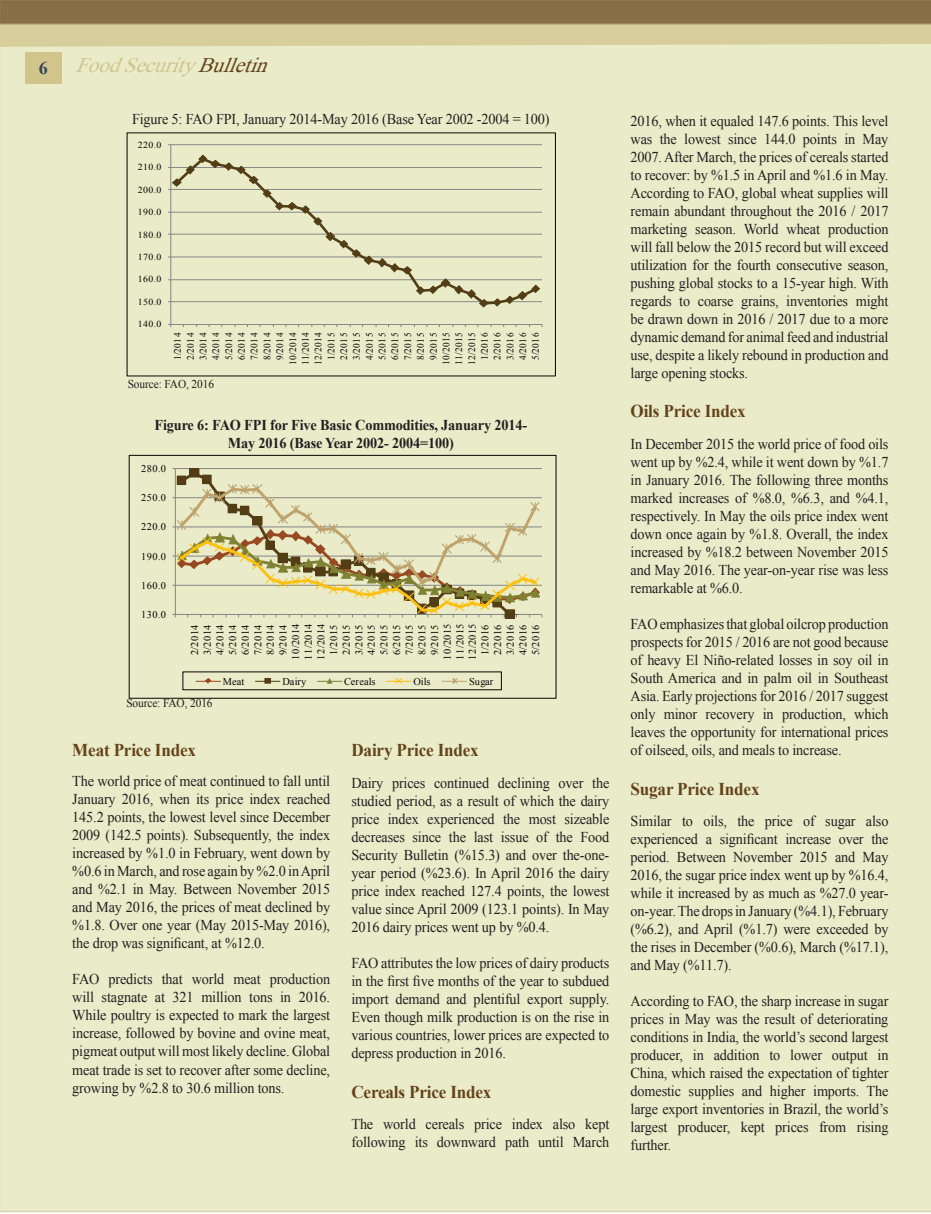
<style>
.page{position:relative;width:931px;height:1214px;background:#fff}
.page>*{position:absolute;margin:0;border:0;box-sizing:border-box;transform-origin:0 0}
.t1{font:italic 21px "David";color:#d1c58c}
.t2{font:700 18px "Times New Roman";letter-spacing:-.01em;color:#654319;scale:.95 1}
.t3{font:700 18px "Times New Roman";color:#354460}
.t4{font:15px/18px "Times New Roman";letter-spacing:-.01em;color:#231f20;text-align:justify;scale:.95 1}
.t5{font:700 15px/18px "Times New Roman";letter-spacing:-.01em;color:#231f20;text-align:center;scale:.95 1}
.t6{font:12px "Times New Roman";letter-spacing:-.01em;color:#231f20;scale:.95 1}
.t7{font:10.35px/12.6px "Times New Roman";letter-spacing:.045em;color:#040503;text-align:center}
.t8{font:10.35px "Times New Roman";letter-spacing:.01em;color:#040503}
.t9{font:9.75px/12.8px "Times New Roman";letter-spacing:.045em;color:#040503;text-align:center;scale:.95 1}
.t10{font:9.3px "Times New Roman";letter-spacing:.045em;color:#040503;scale:1.06 1}
.s1{color:#654319}
</style>
<div class="page">
<div style="left:0;top:47px;width:931px;height:1165px;background:#e9ebc9"></div>
<svg style="left:0;top:0;width:931px;height:47px;background:#ae9e72"></svg>
<div style="left:25px;top:52px;width:37px;height:31px;background:#d1c58c"></div>
<div style="left:505px;top:609px;width:10px;height:9px;border:1px solid #533d15"></div>
<svg style="left:172px;top:468px;width:370px;height:149px;background:#d8d4ad"></svg>
<svg style="left:196px;top:677px;width:25px;height:7px"></svg>
<svg style="left:255px;top:678px;width:25px;height:5px"></svg>
<svg style="left:318px;top:677px;width:24px;height:7px"></svg>
<svg style="left:386px;top:677px;width:25px;height:7px"></svg>
<svg style="left:442px;top:677px;width:24px;height:7px"></svg>
<div style="left:129px;top:455px;width:427px;height:243px;border:1px solid #040503"></div>
<hr style="left:171px;top:301px;width:371px;height:1px;background:#868686">
<hr style="left:171px;top:279px;width:371px;height:1px;background:#868686">
<hr style="left:171px;top:256px;width:371px;height:1px;background:#868686">
<hr style="left:171px;top:234px;width:371px;height:1px;background:#868686">
<hr style="left:171px;top:212px;width:371px;height:1px;background:#868686">
<hr style="left:171px;top:189px;width:371px;height:1px;background:#868686">
<hr style="left:171px;top:167px;width:371px;height:1px;background:#868686">
<hr style="left:171px;top:144px;width:371px;height:1px;background:#868686">
<hr style="left:170px;top:145px;width:1px;height:179px;background:#868686">
<hr style="left:171px;top:324px;width:371px;height:1px;background:#868686">
<svg style="left:168px;top:154px;width:373px;height:154px;background:#dfe0c0"></svg>
<p class="t3" style="left:39px;top:55px;width:10px">6</p>
<h1 class="t1" style="left:75px;top:57px;width:200px">FoodSecurity<span class="s1">Bulletin</span></h1>
<p class="t4" style="left:132px;top:110px;width:441px">Figure 5: FAO FPI, January 2014-May 2016 (Base Year 2002 -2004 = 100)</p>
<p class="t10" style="left:138px;top:138px;width:24px">220.0</p>
<p class="t10" style="left:138px;top:161px;width:24px">210.0</p>
<p class="t10" style="left:138px;top:183px;width:24px">200.0</p>
<p class="t10" style="left:138px;top:206px;width:24px">190.0</p>
<p class="t10" style="left:138px;top:228px;width:24px">180.0</p>
<p class="t10" style="left:138px;top:251px;width:24px">170.0</p>
<p class="t10" style="left:138px;top:273px;width:24px">160.0</p>
<p class="t10" style="left:138px;top:295px;width:24px">150.0</p>
<p class="t10" style="left:138px;top:318px;width:24px">140.0</p>
<p class="t9" style="left:171px;top:365px;width:36px;rotate:-90deg">1/2014<br>2/2014<br>3/2014<br>4/2014<br>5/2014<br>6/2014<br>7/2014<br>8/2014<br>9/2014<br>10/2014<br>11/2014<br>12/2014<br>1/2015<br>2/2015<br>3/2015<br>4/2015<br>5/2015<br>6/2015<br>7/2015<br>8/2015<br>9/2015<br>10/2015<br>11/2015<br>12/2015<br>1/2016<br>2/2016<br>3/2016<br>4/2016<br>5/2016</p>
<p class="t6" style="left:128px;top:376px;width:92px">Source: FAO, 2016</p>
<p class="t5" style="left:154px;top:415px;width:394px">Figure 6: FAO FPI for Five Basic Commodities, January 2014-<br>May 2016 (Base Year 2002- 2004=100)</p>
<p class="t7" style="left:141px;top:462px;width:26px">280.0</p>
<p class="t7" style="left:141px;top:491px;width:26px">250.0</p>
<p class="t7" style="left:141px;top:520px;width:26px">220.0</p>
<p class="t7" style="left:141px;top:549px;width:26px">190.0</p>
<p class="t7" style="left:141px;top:579px;width:26px">160.0</p>
<p class="t7" style="left:141px;top:608px;width:26px">130.0</p>
<p class="t7" style="left:188px;top:659px;width:38px;rotate:-90deg">2/2014<br>3/2014<br>4/2014<br>5/2014<br>6/2014<br>7/2014<br>8/2014<br>9/2014<br>10/2014<br>11/2014<br>12/2014<br>1/2015<br>2/2015<br>3/2015<br>4/2015<br>5/2015<br>6/2015<br>7/2015<br>8/2015<br>9/2015<br>10/2015<br>11/2015<br>12/2015<br>1/2016<br>2/2016<br>3/2016<br>4/2016<br>5/2016</p>
<p class="t7" style="left:223px;top:674px;width:23px">Meat</p>
<p class="t7" style="left:282px;top:674px;width:26px">Dairy</p>
<p class="t8" style="left:344px;top:674px;width:33px">Cereals</p>
<p class="t7" style="left:413px;top:674px;width:19px">Oils</p>
<p class="t7" style="left:469px;top:674px;width:26px">Sugar</p>
<p class="t6" style="left:126px;top:695px;width:92px">Source: FAO, 2016</p>
<p class="t2" style="left:72px;top:738px;width:132px">Meat Price Index</p>
<p class="t4" style="left:72px;top:772px;width:273px">The world price of meat continued to fall until January 2016, when its price index reached 145.2 points, the lowest level since December 2009 (142.5 points). Subsequently, the index increased by %1.0 in February, went down by %0.6 in March, and rose again by %2.0 in April and %2.1 in May. Between November 2015 and May 2016, the prices of meat declined by %1.8. Over one year (May 2015-May 2016), the drop was significant, at %12.0.</p>
<p class="t4" style="left:72px;top:970px;width:273px">FAO predicts that world meat production will stagnate at 321 million tons in 2016.<br>While poultry is expected to mark the largest increase, followed by bovine and ovine meat, pigmeat output will most likely decline. Global meat trade is set to recover after some decline, growing by %2.8 to 30.6 million tons.</p>
<p class="t2" style="left:351px;top:738px;width:136px">Dairy Price Index</p>
<p class="t4" style="left:351px;top:773px;width:273px">Dairy prices continued declining over the studied period, as a result of which the dairy price index experienced the most sizeable decreases since the last issue of the Food Security Bulletin (%15.3) and over the-one&shy;year period (%23.6). In April 2016 the dairy price index reached 127.4 points, the lowest value since April 2009 (123.1 points). In May 2016 dairy prices went up by %0.4.</p>
<p class="t4" style="left:351px;top:953px;width:273px">FAO attributes the low prices of dairy products in the first five months of the year to subdued import demand and plentiful export supply.<br>Even though milk production is on the rise in various countries, lower prices are expected to depress production in 2016.</p>
<p class="t2" style="left:351px;top:1079px;width:149px">Cereals Price Index</p>
<p class="t4" style="left:351px;top:1114px;width:273px">The world cereals price index also kept following its downward path until March</p>
<p class="t4" style="left:630px;top:111px;width:273px">2016, when it equaled 147.6 points. This level was the lowest since 144.0 points in May 2007. After March, the prices of cereals started to recover: by %1.5 in April and %1.6 in May.<br>According to FAO, global wheat supplies will remain abundant throughout the 2016 / 2017 marketing season. World wheat production will fall below the 2015 record but will exceed utilization for the fourth consecutive season, pushing global stocks to a 15-year high. With regards to coarse grains, inventories might be drawn down in 2016 / 2017 due to a more dynamic demand for animal feed and industrial use, despite a likely rebound in production and large opening stocks.</p>
<p class="t2" style="left:630px;top:399px;width:123px">Oils Price Index</p>
<p class="t4" style="left:630px;top:435px;width:273px">In December 2015 the world price of food oils went up by %2.4, while it went down by %1.7 in January 2016. The following three months marked increases of %8.0, %6.3, and %4.1, respectively. In May the oils price index went down once again by %1.8. Overall, the index increased by %18.2 between November 2015 and May 2016. The year-on-year rise was less remarkable at %6.0.</p>
<p class="t4" style="left:630px;top:615px;width:273px">FAO emphasizes that global oilcrop production prospects for 2015 / 2016 are not good because of heavy El Niño-related losses in soy oil in South America and in palm oil in Southeast Asia. Early projections for 2016 / 2017 suggest only minor recovery in production, which leaves the opportunity for international prices of oilseed, oils, and meals to increase.</p>
<p class="t2" style="left:630px;top:776px;width:137px">Sugar Price Index</p>
<p class="t4" style="left:630px;top:812px;width:273px">Similar to oils, the price of sugar also experienced a significant increase over the period. Between November 2015 and May 2016, the sugar price index went up by %16.4, while it increased by as much as %27.0 year&shy;on-year. The drops in January (%4.1), February (%6.2), and April (%1.7) were exceeded by the rises in December (%0.6), March (%17.1), and May (%11.7).</p>
<p class="t4" style="left:630px;top:992px;width:273px">According to FAO, the sharp increase in sugar prices in May was the result of deteriorating conditions in India, the world’s second largest producer, in addition to lower output in China, which raised the expectation of tighter domestic supplies and higher imports. The large export inventories in Brazil, the world’s largest producer, kept prices from rising further.</p>
</div>
